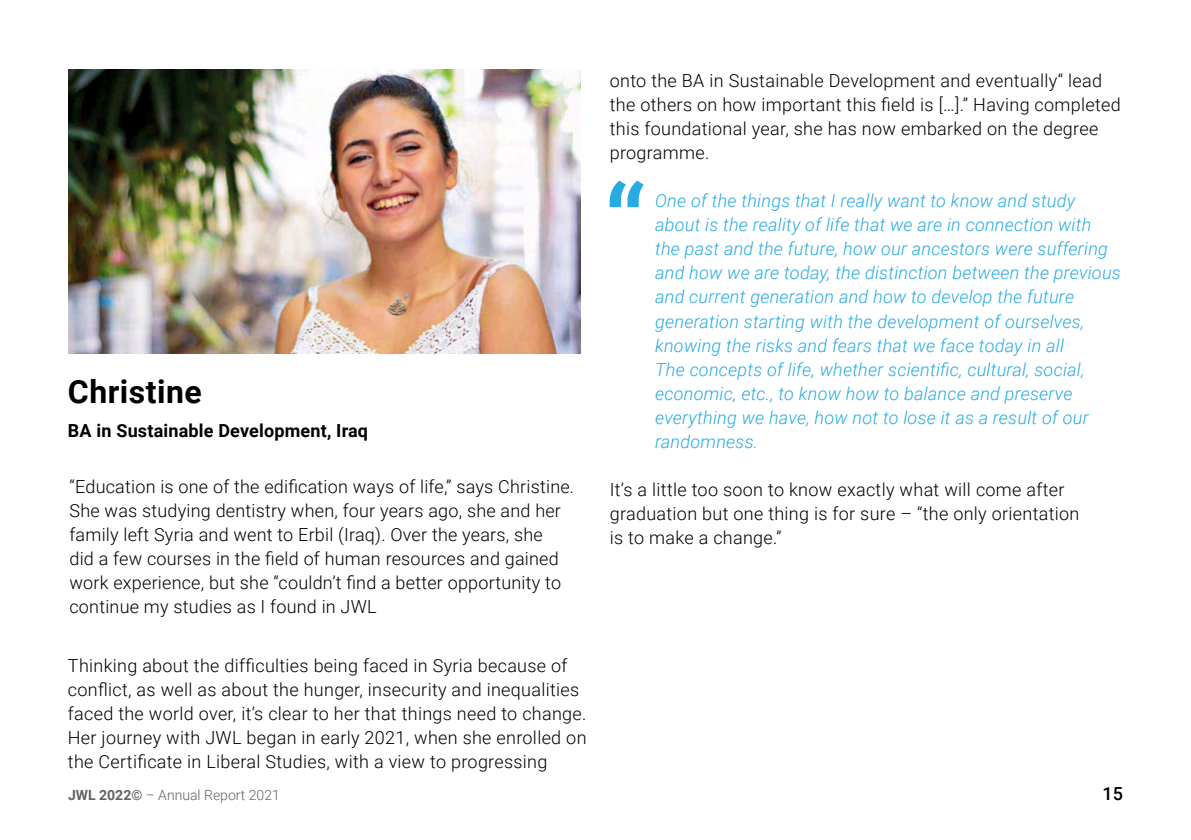
<style>
.page{position:relative;width:1191px;height:840px;background:#fff}
.page>*{position:absolute;margin:0;border:0;box-sizing:border-box;transform-origin:0 0}
.t1{font:700 32px "Roboto";letter-spacing:.015em;color:#000}
.t2{font:300 18px/24px "Roboto";letter-spacing:.015em;color:#000}
.t3{font:italic 300 18px/24px "Roboto";letter-spacing:.01em;color:#28abe2}
.t4{font:700 18px "Roboto";letter-spacing:.01em;color:#000}
.t5{font:500 18px "Roboto";color:#000}
.t6{font:300 14px "Roboto";color:#626261}
.s1{font-weight:700}
</style>
<div class="page">
<svg style="left:609px;top:180px;width:34px;height:27px"></svg>
<img style="left:68px;top:69px;width:512px;height:284px">
<h1 class="t1" style="left:68px;top:377px;width:135px">Christine</h1>
<p class="t4" style="left:68px;top:422px;width:302px">BA in Sustainable Development, Iraq</p>
<p class="t2" style="left:69px;top:473px;width:506px">“Education is one of the edification ways of life,” says Christine.<br>She was studying dentistry when, four years ago, she and her family left Syria and went to Erbil (Iraq). Over the years, she<br>did a few courses in the field of human resources and gained work experience, but she “couldn’t find a better opportunity to continue my studies as I found in JWL</p>
<p class="t2" style="left:68px;top:652px;width:520px">Thinking about the difficulties being faced in Syria because of conflict, as well as about the hunger, insecurity and inequalities faced the world over, it’s clear to her that things need to change.<br>Her journey with JWL began in early 2021, when she enrolled on the Certificate in Liberal Studies, with a view to progressing</p>
<p class="t2" style="left:610px;top:70px;width:512px">onto the BA in Sustainable Development and eventually“ lead the others on how important this field is […].” Having completed this foundational year, she has now embarked on the degree programme.</p>
<p class="t3" style="left:655px;top:190px;width:467px">One of the things that I really want to know and study about is the reality of life that we are in connection with<br>the past and the future, how our ancestors were suffering and how we are today, the distinction between the previous and current generation and how to develop the future generation starting with the development of ourselves, knowing the risks and fears that we face today in all<br>The concepts of life, whether scientific, cultural, social, economic, etc., to know how to balance and preserve everything we have, how not to lose it as a result of our randomness.</p>
<p class="t2" style="left:610px;top:478px;width:471px">It’s a little too soon to know exactly what will come after graduation but one thing is for sure – “the only orientation is to make a change.”</p>
<p class="t6" style="left:68px;top:789px;width:213px"><span class="s1">JWL 2022©</span> – Annual Report 2021</p>
<p class="t5" style="left:1102px;top:786px;width:22px">15</p>
</div>
